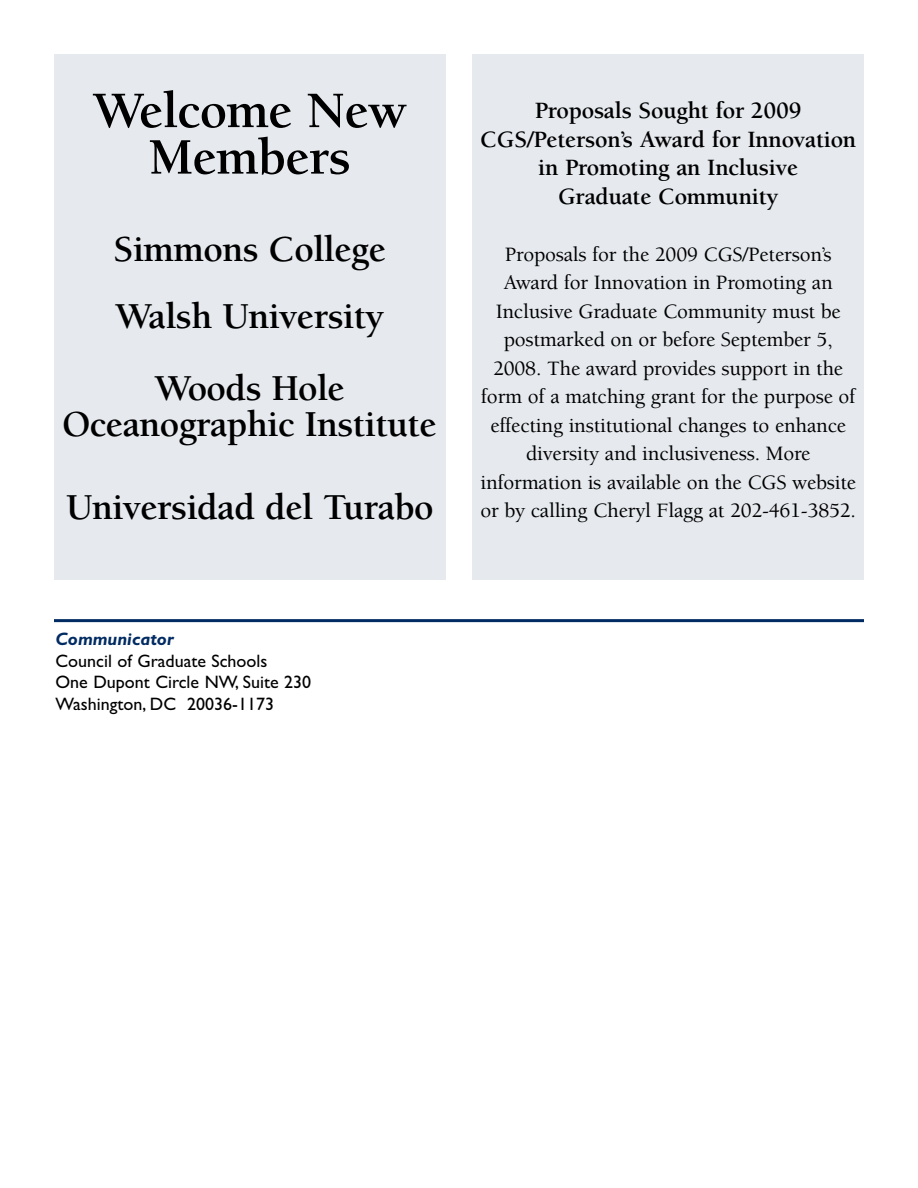
<style>
.page{position:relative;width:918px;height:1188px;background:#fff}
.page>*{position:absolute;margin:0;border:0;box-sizing:border-box;transform-origin:0 0}
.t1{font:700 52.5px/46.5px "Berkeley";letter-spacing:-.015em;color:#000;text-align:center}
.t2{font:700 37.5px/67.5px "Berkeley";letter-spacing:-.015em;color:#000}
.t3{font:700 24px/28.5px "Berkeley";letter-spacing:-.01em;color:#000;text-align:center}
.t4{font:500 21px/28.5px "Berkeley";letter-spacing:-.01em;color:#000;text-align:center}
.t5{font:18px/21.6px "Gill Sans";color:#000}
.t6{font:italic 700 18px "Gill Sans";color:#002b62}
</style>
<div class="page">
<hr style="left:54px;top:619px;width:810px;height:3px;background:#002b62">
<div style="left:54px;top:54px;width:392px;height:525px;background:#e6eaef"></div>
<div style="left:472px;top:54px;width:392px;height:525px;background:#e6eaef"></div>
<h1 class="t1" style="left:93px;top:92px;width:316px">Welcome New<br>Members</h1>
<h2 class="t2" style="left:113px;top:218px;width:274px">Simmons College<br>Walsh University</h2>
<h2 class="t2" style="left:63px;top:374px;width:376px;line-height:36px;text-align:center">Woods Hole<br>Oceanographic Institute</h2>
<h2 class="t2" style="left:66px;top:476px;width:370px">Universidad del Turabo</h2>
<p class="t6" style="left:56px;top:633px;width:120px">Communicator</p>
<p class="t5" style="left:56px;top:652px;width:257px">Council of Graduate Schools<br>One Dupont Circle NW, Suite 230<br>Washington, DC 20036-1173</p>
<p class="t3" style="left:480px;top:99px;width:378px">Proposals Sought for 2009<br>CGS/Peterson’s Award for Innovation in Promoting an Inclusive<br>Graduate Community</p>
<p class="t4" style="left:480px;top:242px;width:377px">Proposals for the 2009 CGS/Peterson’s Award for Innovation in Promoting an Inclusive Graduate Community must be postmarked on or before September 5, 2008. The award provides support in the form of a matching grant for the purpose of effecting institutional changes to enhance diversity and inclusiveness. More information is available on the CGS website or by calling Cheryl Flagg at 202-461-3852.</p>
</div>
